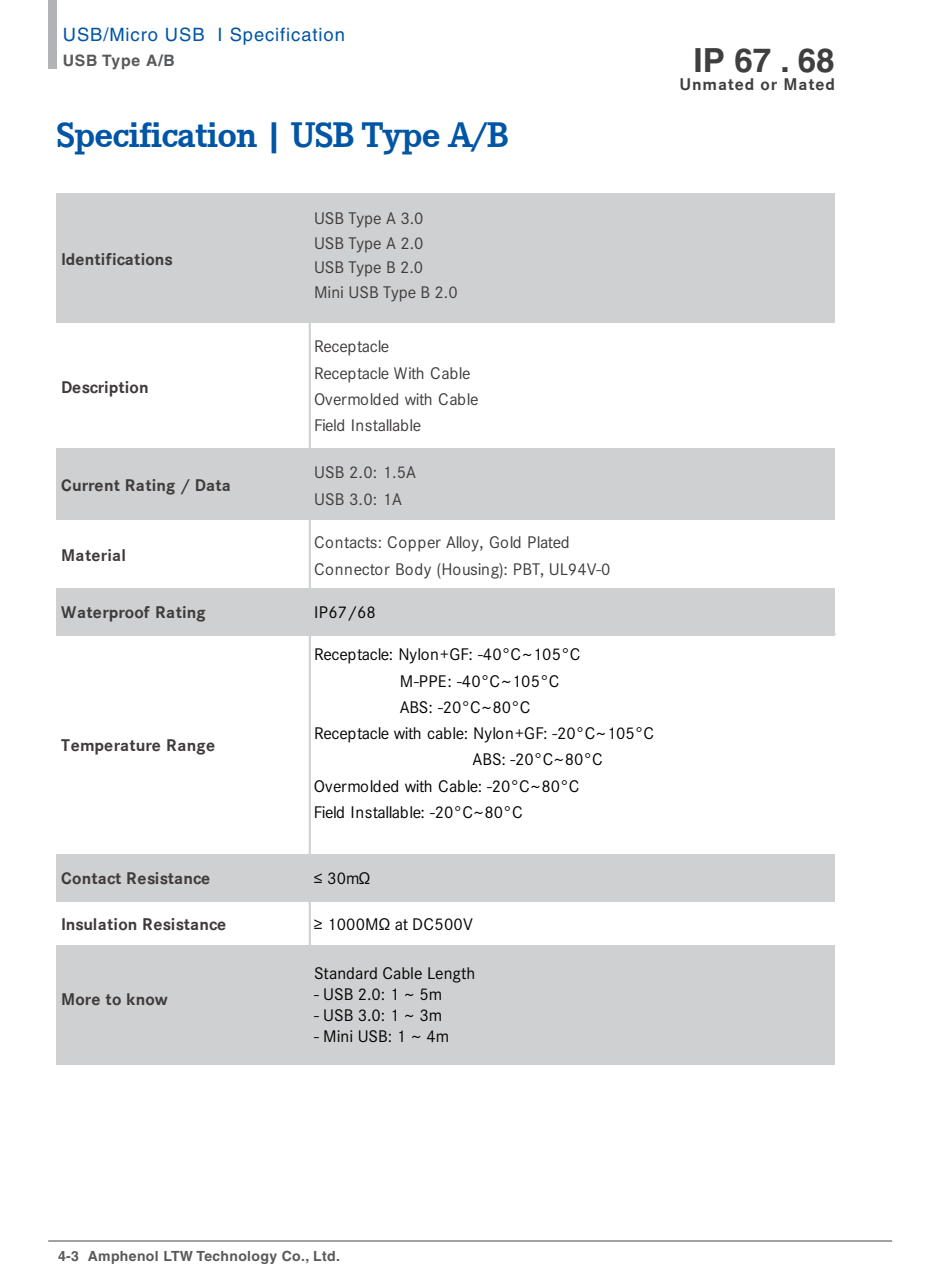
<style>
.page{position:relative;width:940px;height:1287px;background:#fff}
.page>*{position:absolute;margin:0;border:0;box-sizing:border-box;transform-origin:0 0}
.t1{font:700 36.75px "Corporate E";letter-spacing:-.025em;color:#0155a5}
.t2{font:700 33.25px "Helvetica";color:#3f3f40}
.t3{font:18.38px "Helvetica";letter-spacing:.05em;color:#0155a5}
.t4{font:17.5px "Corporate S";color:#030303}
.t5{font:17.5px/24.5px "Corporate S";color:#3f3b3b}
.t6{font:700 17.5px "Corporate S";letter-spacing:.005em;color:#3f3b3b}
.t7{font:17.5px/26.2px "Corporate S";letter-spacing:-.02em;color:#3f3b3b}
.t8{font:17.5px "Corporate S";letter-spacing:-.025em;color:#030303}
.t9{font:700 17.5px "Corporate S";letter-spacing:.05em;color:#3f3f40}
.t10{font:700 15.75px "Helvetica";letter-spacing:.05em;color:#58595b}
.t11{font:700 14px "Helvetica";letter-spacing:.025em;color:#58595b}
</style>
<div class="page">
<hr style="left:48px;top:1240px;width:843px;height:1px;background:#939598">
<div style="left:48px;top:0;width:8px;height:68px;background:#b2b3b7"></div>
<div style="left:56px;top:193px;width:778px;height:129px;background:#cfd0d1"></div>
<div style="left:56px;top:448px;width:778px;height:72px;background:#cfd0d1"></div>
<div style="left:56px;top:588px;width:778px;height:48px;background:#cfd0d1"></div>
<div style="left:56px;top:854px;width:778px;height:48px;background:#cfd0d1"></div>
<div style="left:56px;top:945px;width:778px;height:119px;background:#cfd0d1"></div>
<hr style="left:309px;top:322px;width:2px;height:126px;background:#d0d4d6">
<hr style="left:309px;top:520px;width:2px;height:68px;background:#d0d4d6">
<hr style="left:309px;top:636px;width:2px;height:218px;background:#d0d4d6">
<hr style="left:309px;top:902px;width:2px;height:43px;background:#d0d4d6">
<p class="t3" style="left:63px;top:24px;width:283px">USB/Micro USB I Specification</p>
<p class="t10" style="left:63px;top:50px;width:114px">USB Type A/B</p>
<h1 class="t1" style="left:57px;top:109px;width:453px">Specification | USB Type A/B</h1>
<p class="t6" style="left:61px;top:245px;width:113px">Identifications</p>
<p class="t6" style="left:61px;top:373px;width:89px">Description</p>
<p class="t6" style="left:61px;top:471px;width:171px">Current Rating / Data</p>
<p class="t6" style="left:61px;top:541px;width:66px">Material</p>
<p class="t5" style="left:314px;top:205px;width:145px">USB Type A 3.0<br>USB Type A 2.0<br>USB Type B 2.0<br>Mini USB Type B 2.0</p>
<p class="t7" style="left:314px;top:332px;width:166px">Receptacle<br>Receptacle With Cable<br>Overmolded with Cable<br>Field Installable</p>
<p class="t5" style="left:314px;top:458px;width:104px;line-height:26.2px">USB 2.0: 1.5A<br>USB 3.0: 1A</p>
<p class="t5" style="left:314px;top:528px;width:298px;line-height:26.2px">Contacts: Copper Alloy, Gold Plated<br>Connector Body (Housing): PBT, UL94V-0</p>
<p class="t6" style="left:61px;top:599px;width:146px">Waterproof Rating</p>
<p class="t4" style="left:314px;top:600px;width:63px">IP67/68</p>
<p class="t6" style="left:61px;top:732px;width:155px">Temperature Range</p>
<p class="t4" style="left:314px;top:642px;width:268px">Receptacle: Nylon+GF: -40°C~105°C</p>
<p class="t4" style="left:399px;top:668px;width:161px">M-PPE: -40°C~105°C</p>
<p class="t4" style="left:399px;top:694px;width:132px">ABS: -20°C~80°C</p>
<p class="t4" style="left:314px;top:720px;width:341px">Receptacle with cable: Nylon+GF: -20°C~105°C</p>
<p class="t4" style="left:472px;top:747px;width:132px">ABS: -20°C~80°C</p>
<p class="t4" style="left:314px;top:773px;width:267px">Overmolded with Cable: -20°C~80°C</p>
<p class="t8" style="left:314px;top:799px;width:210px">Field Installable: -20°C~80°C</p>
<p class="t6" style="left:61px;top:865px;width:150px">Contact Resistance</p>
<p class="t4" style="left:314px;top:866px;width:58px">≤ 30mΩ</p>
<p class="t6" style="left:61px;top:910px;width:166px">Insulation Resistance</p>
<p class="t4" style="left:314px;top:911px;width:160px">≥ 1000MΩ at DC500V</p>
<p class="t6" style="left:61px;top:985px;width:108px">More to know</p>
<p class="t4" style="left:314px;top:960px;width:163px">Standard Cable Length</p>
<p class="t4" style="left:314px;top:981px;width:130px">- USB 2.0: 1 ~ 5m</p>
<p class="t4" style="left:314px;top:1002px;width:130px">- USB 3.0: 1 ~ 3m</p>
<p class="t4" style="left:314px;top:1023px;width:137px">- Mini USB: 1 ~ 4m</p>
<h2 class="t2" style="left:693px;top:40px;width:143px">IP 67 . 68</h2>
<p class="t9" style="left:679px;top:71px;width:157px">Unmated or Mated</p>
<p class="t11" style="left:58px;top:1247px;width:283px">4-3 Amphenol LTW Technology Co., Ltd.</p>
</div>
